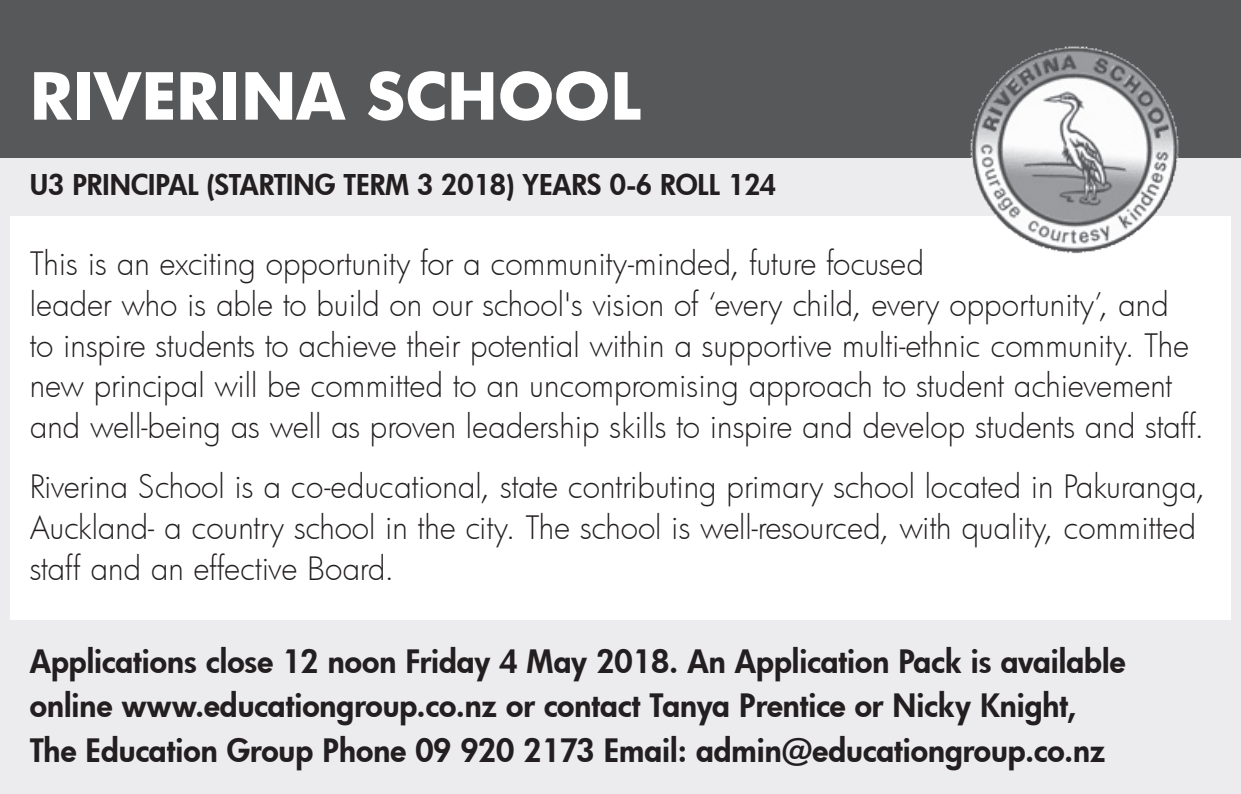
<style>
.page{position:relative;width:1241px;height:794px;background:#fff}
.page>*{position:absolute;margin:0;border:0;box-sizing:border-box;transform-origin:0 0}
.t1{font:700 63px "Futura";color:#fff}
.t2{font:300 31.5px/40.6px "Futura";color:#231f20}
.t3{font:800 31.5px/44.1px "Futura";color:#231f20}
.t4{font:800 28px "Futura";color:#231f20}
</style>
<div class="page">
<div style="left:0;top:620px;width:1240px;height:174px;background:#ececee"></div>
<div style="left:0;top:0;width:1240px;height:794px;border:10px solid #ececee"></div>
<div style="left:0;top:63px;width:1240px;height:153px;background:#ececee"></div>
<div style="left:0;top:0;width:1240px;height:157px;background:#57585a"></div>
<img style="left:955px;top:46px;width:238px;height:208px">
<h1 class="t1" style="left:30px;top:52px;width:613px">RIVERINA SCHOOL</h1>
<p class="t4" style="left:30px;top:166px;width:747px">U3 PRINCIPAL (STARTING TERM 3 2018) YEARS 0-6 ROLL 124</p>
<p class="t2" style="left:30px;top:243px;width:1175px">This is an exciting opportunity for a community-minded, future focused<br>leader who is able to build on our school's vision of ‘every child, every opportunity’, and<br>to inspire students to achieve their potential within a supportive multi-ethnic community. The new principal will be committed to an uncompromising approach to student achievement and well-being as well as proven leadership skills to inspire and develop students and staff.</p>
<p class="t2" style="left:30px;top:466px;width:1176px">Riverina School is a co-educational, state contributing primary school located in Pakuranga,<br>Auckland- a country school in the city. The school is well-resourced, with quality, committed staff and an effective Board.</p>
<p class="t3" style="left:30px;top:639px;width:1097px">Applications close 12 noon Friday 4 May 2018. An Application Pack is available online www.educationgroup.co.nz or contact Tanya Prentice or Nicky Knight,<br>The Education Group Phone 09 920 2173 Email: admin@educationgroup.co.nz</p>
</div>
